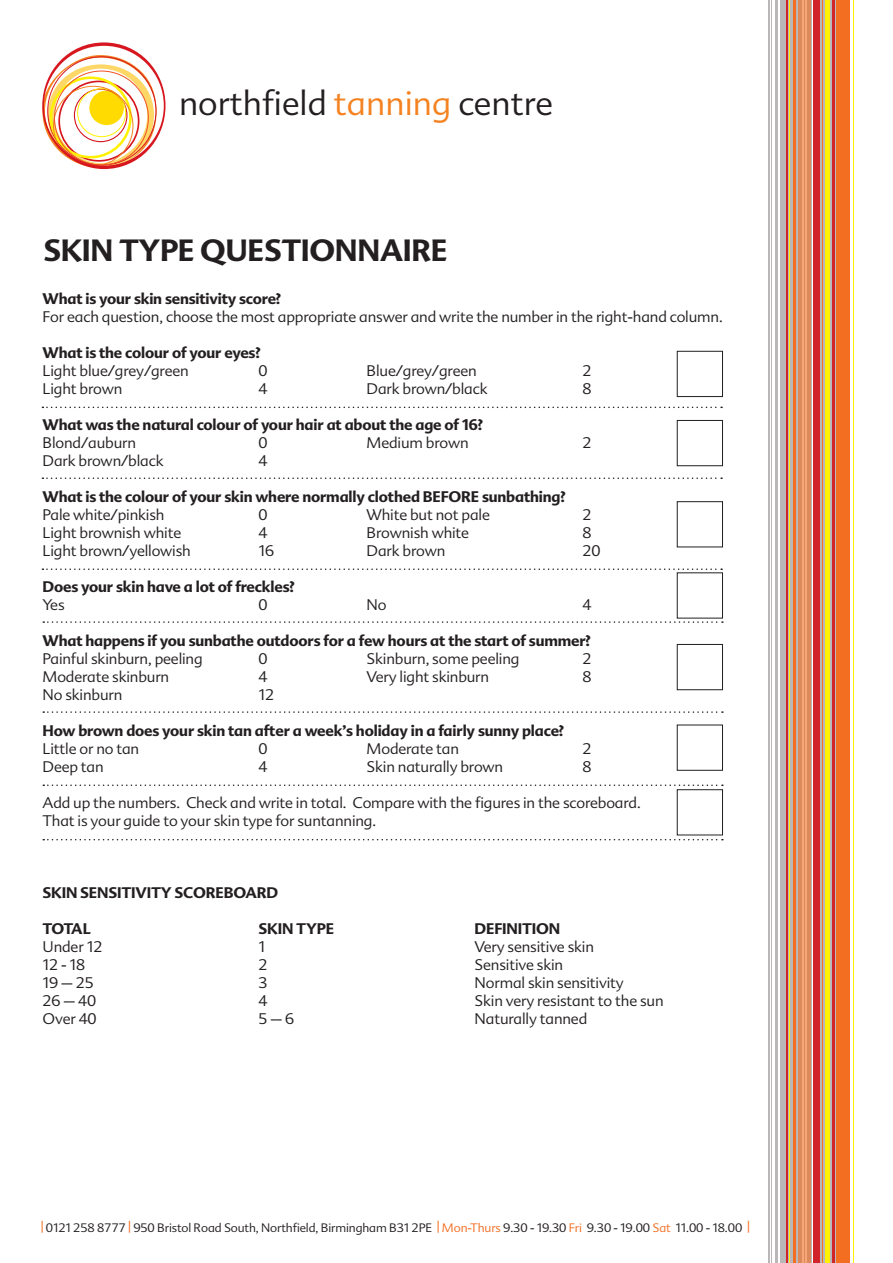
<style>
.page{position:relative;width:893px;height:1263px;background:#fff}
.page>*{position:absolute;margin:0;border:0;box-sizing:border-box;transform-origin:0 0}
.t1{font:300 33.45px "Advert";color:#231f20}
.t2{font:700 30px "Advert";letter-spacing:-.01em;color:#231f20}
.t3{font:300 27px "Advert";color:#231f20}
.t4{font:300 15px/18px "Advert";letter-spacing:-.01em;color:#231f20}
.t5{font:700 15px "Advert";letter-spacing:-.01em;color:#231f20}
.t6{font:300 12px "Advert";letter-spacing:-.01em;color:#231f20}
.s1{color:#f58220}
.s2{color:#f36e21}
</style>
<div class="page">
<svg style="left:42px;top:42px;width:123px;height:127px"></svg>
<svg style="left:819px;top:0;width:13px;height:1263px;background:#bca1a3"></svg>
<div style="left:807px;top:0;width:5px;height:1263px;background:#b9b7b8"></div>
<div style="left:795px;top:0;width:6px;height:1263px;background:#b9b7b8"></div>
<hr style="left:835px;top:0;width:1px;height:1263px;background:#231f20">
<svg style="left:780px;top:0;width:13px;height:1263px;background:#bba9ab"></svg>
<hr style="left:775px;top:0;width:3px;height:1263px;background:#231f20">
<hr style="left:771px;top:0;width:1px;height:1263px;background:#231f20">
<hr style="left:768px;top:0;width:1px;height:1263px;background:#231f20">
<div style="left:836px;top:0;width:14px;height:1263px;background:#f36e21"></div>
<hr style="left:832px;top:0;width:2px;height:1263px;background:#d1232a">
<div style="left:825px;top:0;width:5px;height:1263px;background:#fff101"></div>
<hr style="left:822px;top:0;width:1px;height:1263px;background:#f36e21">
<div style="left:813px;top:0;width:6px;height:1263px;background:#d1232a"></div>
<hr style="left:853px;top:0;width:1px;height:1263px;background:#fff101">
<svg style="left:798px;top:0;width:13px;height:1263px;background:#e49264"></svg>
<hr style="left:794px;top:0;width:2px;height:1263px;background:#f36e21">
<hr style="left:789px;top:0;width:1px;height:1263px;background:#fff101">
<hr style="left:786px;top:0;width:1px;height:1263px;background:#d1232a">
<div style="left:677px;top:351px;width:46px;height:46px;border:1px solid #231f20"></div>
<svg style="left:42px;top:407px;width:680px;height:1px"></svg>
<svg style="left:42px;top:477px;width:680px;height:2px"></svg>
<svg style="left:42px;top:568px;width:680px;height:2px"></svg>
<svg style="left:43px;top:621px;width:680px;height:2px"></svg>
<svg style="left:43px;top:711px;width:680px;height:2px"></svg>
<svg style="left:43px;top:784px;width:680px;height:2px"></svg>
<svg style="left:43px;top:839px;width:680px;height:1px"></svg>
<div style="left:677px;top:420px;width:46px;height:46px;border:1px solid #231f20"></div>
<div style="left:677px;top:501px;width:46px;height:46px;border:1px solid #231f20"></div>
<div style="left:677px;top:572px;width:46px;height:46px;border:1px solid #231f20"></div>
<div style="left:677px;top:644px;width:46px;height:46px;border:1px solid #231f20"></div>
<div style="left:677px;top:725px;width:46px;height:46px;border:1px solid #231f20"></div>
<div style="left:677px;top:789px;width:46px;height:46px;border:1px solid #231f20"></div>
<p class="t1" style="left:179px;top:84px;width:375px">northfield <span class="s1">tanning</span> centre</p>
<p class="t3" style="left:174px;top:88px;width:304px">northfield <span class="s1">tanning</span> centre</p>
<p class="t2" style="left:44px;top:232px;width:406px">SKIN TYPE QUESTIONNAIRE</p>
<p class="t5" style="left:43px;top:290px;width:240px">What is your skin sensitivity score?</p>
<p class="t4" style="left:43px;top:308px;width:682px">For each question, choose the most appropriate answer and write the number in the right-hand column.</p>
<p class="t5" style="left:43px;top:344px;width:220px">What is the colour of your eyes?</p>
<p class="t4" style="left:43px;top:362px;width:148px">Light blue/grey/green</p>
<p class="t4" style="left:259px;top:362px;width:11px">0</p>
<p class="t4" style="left:367px;top:362px;width:112px">Blue/grey/green</p>
<p class="t4" style="left:583px;top:362px;width:11px">2</p>
<p class="t4" style="left:43px;top:380px;width:81px">Light brown</p>
<p class="t4" style="left:259px;top:380px;width:11px">4</p>
<p class="t4" style="left:367px;top:380px;width:123px">Dark brown/black</p>
<p class="t4" style="left:583px;top:380px;width:11px">8</p>
<p class="t5" style="left:43px;top:416px;width:442px">What was the natural colour of your hair at about the age of 16?</p>
<p class="t4" style="left:43px;top:434px;width:95px">Blond/auburn</p>
<p class="t4" style="left:259px;top:434px;width:11px">0</p>
<p class="t4" style="left:367px;top:434px;width:104px">Medium brown</p>
<p class="t4" style="left:583px;top:434px;width:11px">2</p>
<p class="t4" style="left:43px;top:452px;width:123px">Dark brown/black</p>
<p class="t4" style="left:259px;top:452px;width:11px">4</p>
<p class="t5" style="left:43px;top:488px;width:525px">What is the colour of your skin where normally clothed BEFORE sunbathing?</p>
<p class="t4" style="left:43px;top:506px;width:123px">Pale white/pinkish</p>
<p class="t4" style="left:259px;top:506px;width:11px">0</p>
<p class="t4" style="left:367px;top:506px;width:125px">White but not pale</p>
<p class="t4" style="left:583px;top:506px;width:11px">2</p>
<p class="t4" style="left:43px;top:524px;width:140px">Light brownish white</p>
<p class="t4" style="left:259px;top:524px;width:11px">4</p>
<p class="t4" style="left:367px;top:524px;width:104px">Brownish white</p>
<p class="t4" style="left:583px;top:524px;width:11px">8</p>
<p class="t4" style="left:43px;top:542px;width:150px">Light brown/yellowish</p>
<p class="t4" style="left:259px;top:542px;width:17px">16</p>
<p class="t4" style="left:367px;top:542px;width:80px">Dark brown</p>
<p class="t4" style="left:583px;top:542px;width:20px">20</p>
<p class="t5" style="left:43px;top:578px;width:254px">Does your skin have a lot of freckles?</p>
<p class="t4" style="left:43px;top:596px;width:24px">Yes</p>
<p class="t4" style="left:259px;top:596px;width:11px">0</p>
<p class="t4" style="left:367px;top:596px;width:22px">No</p>
<p class="t4" style="left:583px;top:596px;width:11px">4</p>
<p class="t5" style="left:43px;top:632px;width:550px">What happens if you sunbathe outdoors for a few hours at the start of summer?</p>
<p class="t4" style="left:43px;top:650px;width:162px">Painful skinburn, peeling</p>
<p class="t4" style="left:259px;top:650px;width:11px">0</p>
<p class="t4" style="left:367px;top:650px;width:154px">Skinburn, some peeling</p>
<p class="t4" style="left:583px;top:650px;width:11px">2</p>
<p class="t4" style="left:43px;top:668px;width:128px">Moderate skinburn</p>
<p class="t4" style="left:259px;top:668px;width:11px">4</p>
<p class="t4" style="left:367px;top:668px;width:124px">Very light skinburn</p>
<p class="t4" style="left:583px;top:668px;width:11px">8</p>
<p class="t4" style="left:43px;top:686px;width:81px">No skinburn</p>
<p class="t4" style="left:259px;top:686px;width:17px">12</p>
<p class="t5" style="left:43px;top:722px;width:523px">How brown does your skin tan after a week’s holiday in a fairly sunny place?</p>
<p class="t4" style="left:43px;top:740px;width:98px">Little or no tan</p>
<p class="t4" style="left:259px;top:740px;width:11px">0</p>
<p class="t4" style="left:367px;top:740px;width:94px">Moderate tan</p>
<p class="t4" style="left:583px;top:740px;width:11px">2</p>
<p class="t4" style="left:43px;top:758px;width:63px">Deep tan</p>
<p class="t4" style="left:259px;top:758px;width:11px">4</p>
<p class="t4" style="left:367px;top:758px;width:138px">Skin naturally brown</p>
<p class="t4" style="left:583px;top:758px;width:11px">8</p>
<p class="t4" style="left:43px;top:794px;width:600px">Add up the numbers. Check and write in total. Compare with the figures in the scoreboard.<br>That is your guide to your skin type for suntanning.</p>
<p class="t5" style="left:43px;top:884px;width:237px">SKIN SENSITIVITY SCOREBOARD</p>
<p class="t5" style="left:43px;top:920px;width:50px">TOTAL</p>
<p class="t5" style="left:259px;top:920px;width:77px">SKIN TYPE</p>
<p class="t5" style="left:475px;top:920px;width:87px">DEFINITION</p>
<p class="t4" style="left:43px;top:938px;width:61px">Under 12</p>
<p class="t4" style="left:259px;top:938px;width:8px">1</p>
<p class="t4" style="left:475px;top:938px;width:121px">Very sensitive skin</p>
<p class="t4" style="left:43px;top:956px;width:44px">12 - 18</p>
<p class="t4" style="left:259px;top:956px;width:11px">2</p>
<p class="t4" style="left:475px;top:956px;width:90px">Sensitive skin</p>
<p class="t4" style="left:43px;top:974px;width:53px">19 – 25</p>
<p class="t4" style="left:259px;top:974px;width:11px">3</p>
<p class="t4" style="left:475px;top:974px;width:151px">Normal skin sensitivity</p>
<p class="t4" style="left:43px;top:992px;width:55px">26 – 40</p>
<p class="t4" style="left:259px;top:992px;width:11px">4</p>
<p class="t4" style="left:475px;top:992px;width:191px">Skin very resistant to the sun</p>
<p class="t4" style="left:43px;top:1010px;width:56px">Over 40</p>
<p class="t4" style="left:259px;top:1010px;width:37px">5 – 6</p>
<p class="t4" style="left:475px;top:1010px;width:114px">Naturally tanned</p>
<p class="t6" style="left:41px;top:1221px;width:711px"><span class="s2">|</span> 0121 258 8777 <span class="s2">|</span> 950 Bristol Road South, Northfield, Birmingham B31 2PE <span class="s2">| Mon-Thurs</span> 9.30 - 19.30 <span class="s2">Fri</span> 9.30 - 19.00 <span class="s2">Sat</span> 11.00 - 18.00 <span class="s2">|</span></p>
</div>
